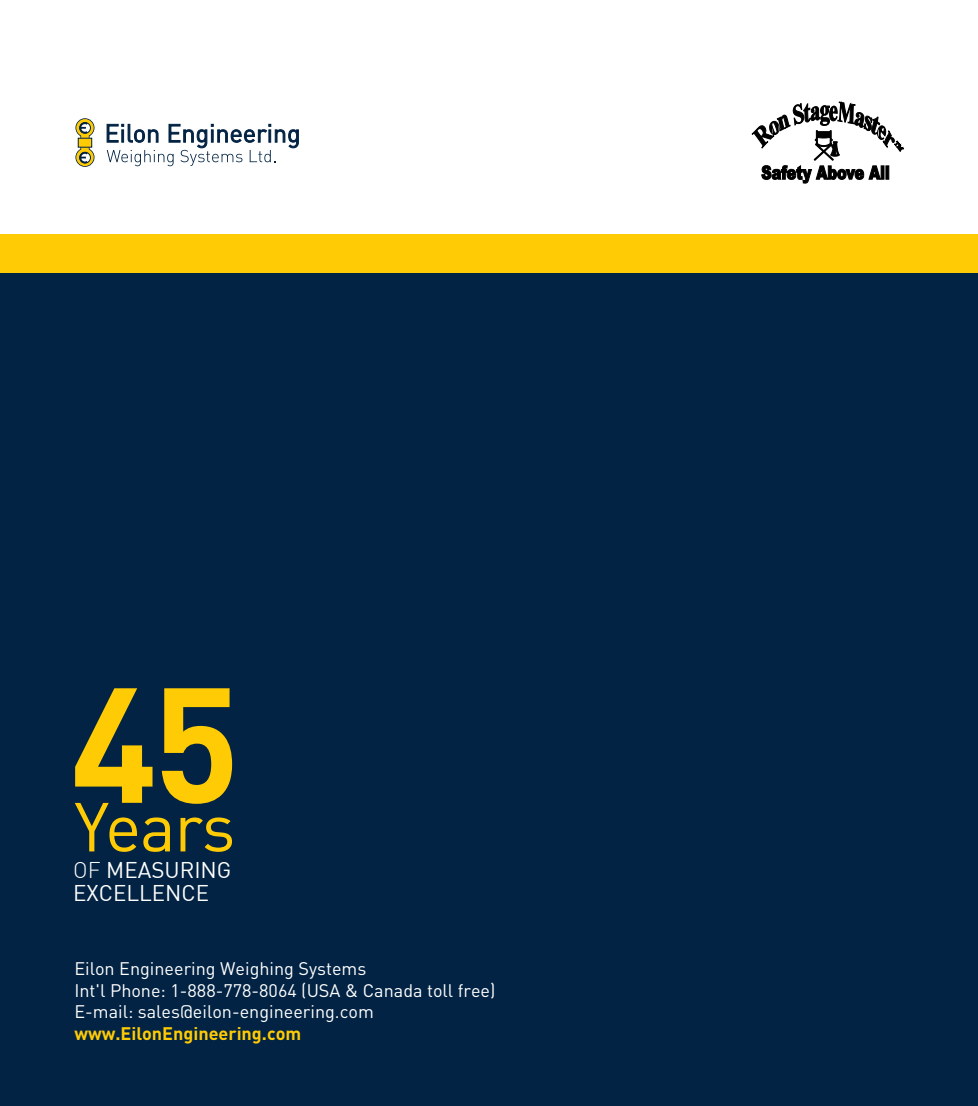
<style>
.page{position:relative;width:978px;height:1106px;background:#fff}
.page>*{position:absolute;margin:0;border:0;box-sizing:border-box;transform-origin:0 0}
.t1{font:700 160.8px "DI Nbek";color:#ffcb05}
.t2{font:68.1px "DIN Bek";letter-spacing:-.02em;color:#ffcb05}
.t3{font:22.35px/23.2px "DIN Bek";color:#fff}
.t4{font:18px/21.6px "DIN Pro";color:#fff}
.t5{font:700 18px "DIN Pro";color:#ffcb05}
.s1{font-family:"DI Nbek";font-weight:300}
</style>
<div class="page">
<svg style="left:752px;top:101px;width:152px;height:82px"></svg>
<div style="left:0;top:272px;width:978px;height:834px;background:#022343"></div>
<div style="left:0;top:234px;width:978px;height:38px;background:#ffcb05"></div>
<svg style="left:106px;top:124px;width:193px;height:42px"></svg>
<svg style="left:75px;top:118px;width:19px;height:49px"></svg>
<h1 class="t1" style="left:70px;top:639px;width:171px">45</h1>
<h2 class="t2" style="left:74px;top:784px;width:163px">Years</h2>
<p class="t3" style="left:73px;top:857px;width:160px"><span class="s1">OF</span> MEASURING<br>EXCELLENCE</p>
<p class="t4" style="left:74px;top:957px;width:423px">Eilon Engineering Weighing Systems<br>Int'l Phone: 1-888-778-8064 (USA &amp; Canada toll free)<br>E-mail: sales@eilon-engineering.com</p>
<p class="t5" style="left:74px;top:1021px;width:228px">www.EilonEngineering.com</p>
</div>
